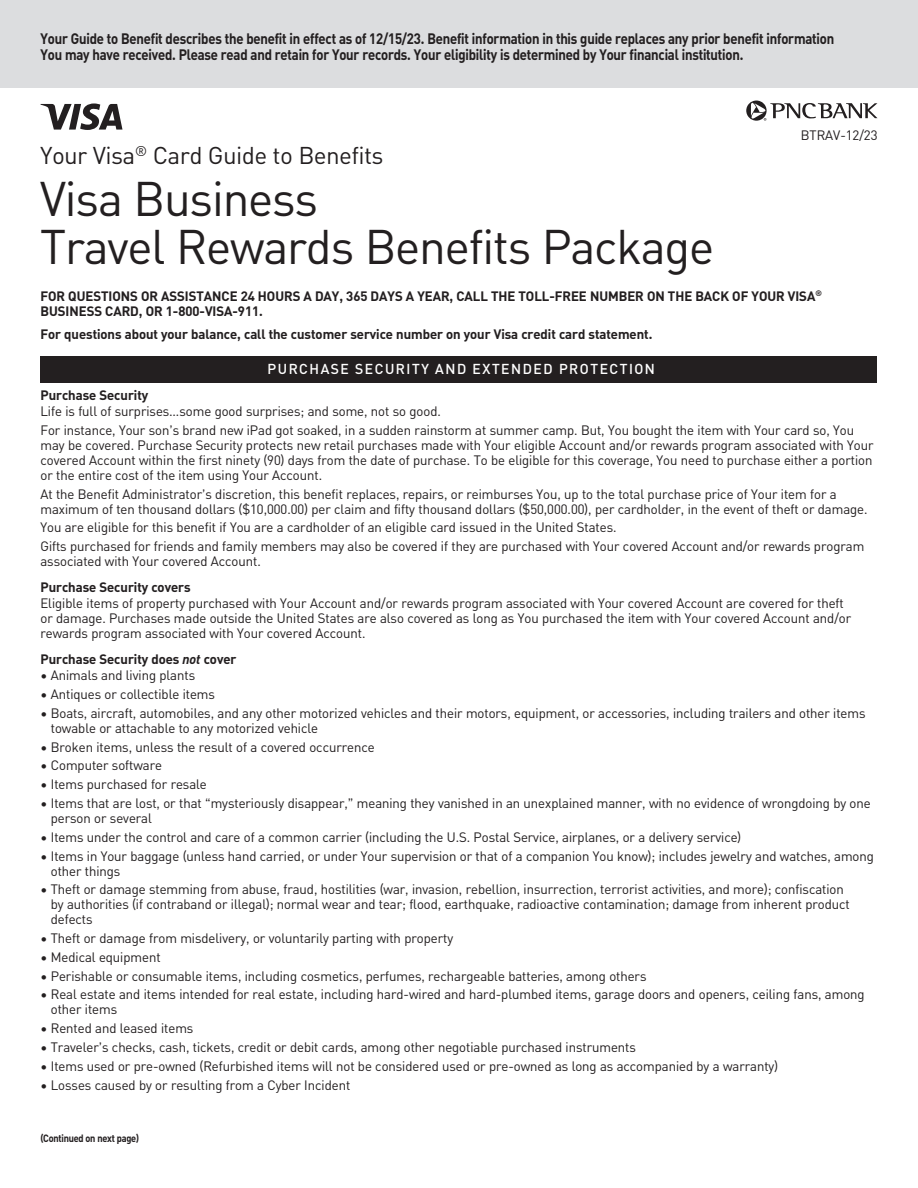
<style>
.page{position:relative;width:918px;height:1188px;background:#fff}
.page>*{position:absolute;margin:0;border:0;box-sizing:border-box;transform-origin:0 0}
.t1{font:48px/48px "PNC Brand";letter-spacing:-.01em;color:#231f20}
.t2{font:24px "PNC Brand";color:#231f20}
.t3{font:700 15px/16.5px "PNC Brand";letter-spacing:-.01em;color:#231f20;scale:.9 1}
.t4{font:500 14.25px "PNC Brand";letter-spacing:.11em;color:#fff}
.t5{font:13.5px/15px "PNC Brand";color:#231f20}
.t6{font:700 13.5px/15px "PNC Brand";color:#231f20}
.t7{font:700 10.5px "PNC Brand";letter-spacing:-.02em;color:#231f20;scale:.9 1}
.s1{font-style:italic}
</style>
<div class="page">
<div style="left:0;top:0;width:918px;height:88px;background:#dcdddf"></div>
<svg style="left:41px;top:103px;width:81px;height:27px"></svg>
<svg style="left:746px;top:101px;width:132px;height:20px"></svg>
<div style="left:40px;top:356px;width:838px;height:27px;background:#231f20"></div>
<p class="t3" style="left:40px;top:29px;width:883px">Your Guide to Benefit describes the benefit in effect as of 12/15/23. Benefit information in this guide replaces any prior benefit information<br>You may have received. Please read and retain for Your records. Your eligibility is determined by Your financial institution.</p>
<p class="t5" style="left:801px;top:128px;width:78px">BTRAV-12/23</p>
<p class="t2" style="left:40px;top:140px;width:344px">Your Visa<sup>®</sup> Card Guide to Benefits</p>
<h1 class="t1" style="left:40px;top:173px;width:675px">Visa Business<br>Travel Rewards Benefits Package</h1>
<p class="t6" style="left:40px;top:288px;width:783px">FOR QUESTIONS OR ASSISTANCE 24 HOURS A DAY, 365 DAYS A YEAR, CALL THE TOLL-FREE NUMBER ON THE BACK OF YOUR VISA<sup>®<br></sup>BUSINESS CARD, OR 1-800-VISA-911.</p>
<p class="t6" style="left:41px;top:326px;width:613px">For questions about your balance, call the customer service number on your Visa credit card statement.</p>
<h2 class="t4" style="left:268px;top:360px;width:389px">PURCHASE SECURITY AND EXTENDED PROTECTION</h2>
<h3 class="t6" style="left:40px;top:387px;width:109px">Purchase Security</h3>
<p class="t5" style="left:40px;top:403px;width:402px">Life is full of surprises…some good surprises; and some, not so good.</p>
<p class="t5" style="left:40px;top:422px;width:835px">For instance, Your son’s brand new iPad got soaked, in a sudden rainstorm at summer camp. But, You bought the item with Your card so, You may be covered. Purchase Security protects new retail purchases made with Your eligible Account and/or rewards program associated with Your covered Account within the first ninety (90) days from the date of purchase. To be eligible for this coverage, You need to purchase either a portion or the entire cost of the item using Your Account.</p>
<p class="t5" style="left:40px;top:486px;width:829px">At the Benefit Administrator’s discretion, this benefit replaces, repairs, or reimburses You, up to the total purchase price of Your item for a maximum of ten thousand dollars ($10,000.00) per claim and fifty thousand dollars ($50,000.00), per cardholder, in the event of theft or damage.</p>
<p class="t5" style="left:40px;top:520px;width:578px">You are eligible for this benefit if You are a cardholder of an eligible card issued in the United States.</p>
<p class="t5" style="left:40px;top:539px;width:825px">Gifts purchased for friends and family members may also be covered if they are purchased with Your covered Account and/or rewards program associated with Your covered Account.</p>
<h3 class="t6" style="left:40px;top:579px;width:152px">Purchase Security covers</h3>
<p class="t5" style="left:40px;top:596px;width:812px">Eligible items of property purchased with Your Account and/or rewards program associated with Your covered Account are covered for theft or damage. Purchases made outside the United States are also covered as long as You purchased the item with Your covered Account and/or rewards program associated with Your covered Account.</p>
<h3 class="t6" style="left:40px;top:651px;width:197px">Purchase Security does <span class="s1">not</span> cover</h3>
<p class="t5" style="left:40px;top:668px;width:156px">• Animals and living plants</p>
<p class="t5" style="left:40px;top:686px;width:176px">• Antiques or collectible items</p>
<p class="t5" style="left:51px;top:705px;width:816px;text-indent:-10px">• Boats, aircraft, automobiles, and any other motorized vehicles and their motors, equipment, or accessories, including trailers and other items towable or attachable to any motorized vehicle</p>
<p class="t5" style="left:40px;top:739px;width:336px">• Broken items, unless the result of a covered occurrence</p>
<p class="t5" style="left:40px;top:758px;width:123px">• Computer software</p>
<p class="t5" style="left:40px;top:777px;width:168px">• Items purchased for resale</p>
<p class="t5" style="left:51px;top:795px;width:821px;text-indent:-10px">• Items that are lost, or that “mysteriously disappear,” meaning they vanished in an unexplained manner, with no evidence of wrongdoing by one person or several</p>
<p class="t5" style="left:40px;top:829px;width:702px">• Items under the control and care of a common carrier (including the U.S. Postal Service, airplanes, or a delivery service)</p>
<p class="t5" style="left:51px;top:848px;width:825px;text-indent:-10px">• Items in Your baggage (unless hand carried, or under Your supervision or that of a companion You know); includes jewelry and watches, among other things</p>
<p class="t5" style="left:51px;top:882px;width:800px;text-indent:-10px">• Theft or damage stemming from abuse, fraud, hostilities (war, invasion, rebellion, insurrection, terrorist activities, and more); confiscation by authorities (if contraband or illegal); normal wear and tear; flood, earthquake, radioactive contamination; damage from inherent product defects</p>
<p class="t5" style="left:40px;top:930px;width:414px">• Theft or damage from misdelivery, or voluntarily parting with property</p>
<p class="t5" style="left:40px;top:949px;width:122px">• Medical equipment</p>
<p class="t5" style="left:40px;top:968px;width:608px">• Perishable or consumable items, including cosmetics, perfumes, rechargeable batteries, among others</p>
<p class="t5" style="left:51px;top:987px;width:815px;text-indent:-10px">• Real estate and items intended for real estate, including hard-wired and hard-plumbed items, garage doors and openers, ceiling fans, among other items</p>
<p class="t5" style="left:40px;top:1021px;width:154px">• Rented and leased items</p>
<p class="t5" style="left:40px;top:1039px;width:597px">• Traveler’s checks, cash, tickets, credit or debit cards, among other negotiable purchased instruments</p>
<p class="t5" style="left:40px;top:1058px;width:739px">• Items used or pre-owned (Refurbished items will not be considered used or pre-owned as long as accompanied by a warranty)</p>
<p class="t5" style="left:40px;top:1077px;width:311px">• Losses caused by or resulting from a Cyber Incident</p>
<p class="t7" style="left:40px;top:1131px;width:111px">(Continued on next page)</p>
</div>
